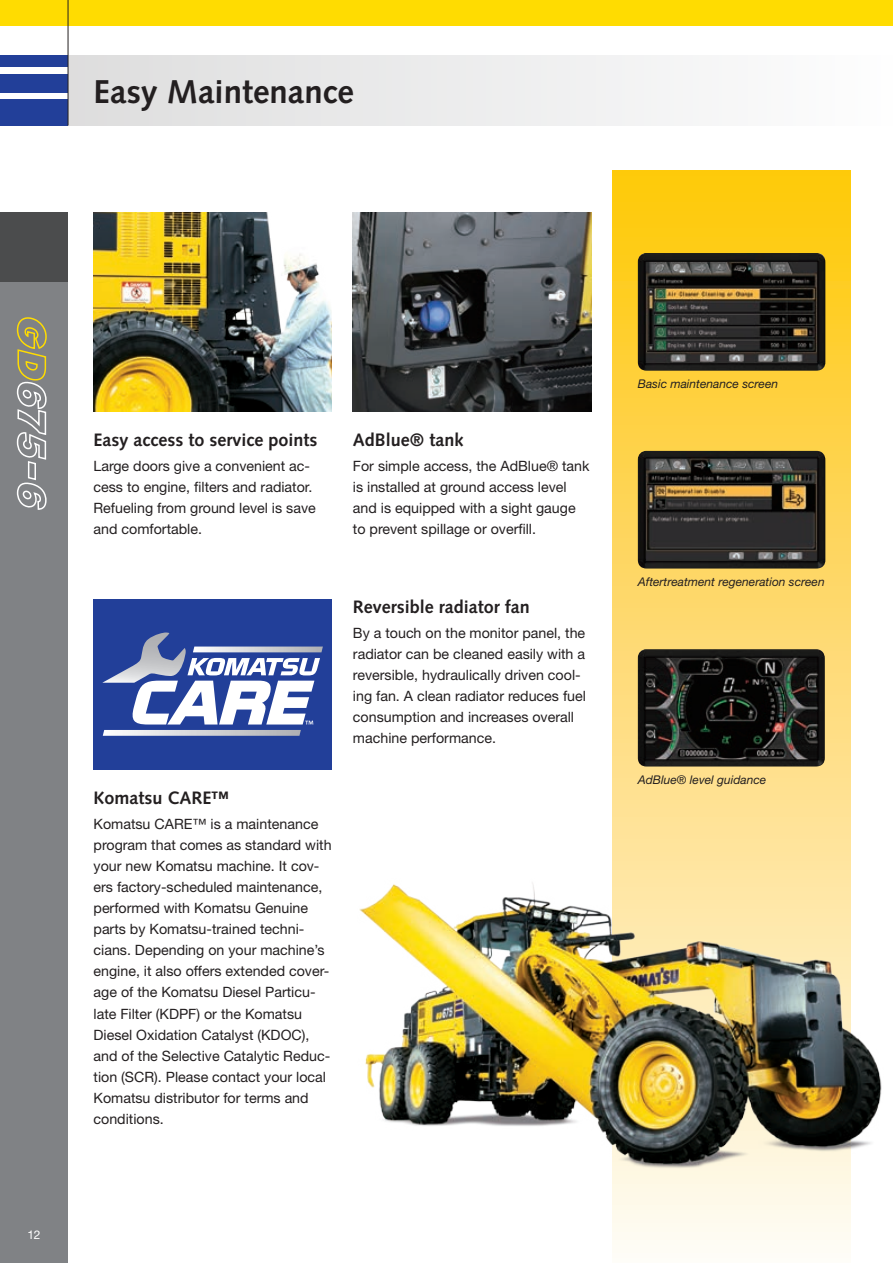
<style>
.page{position:relative;width:893px;height:1263px;background:#fff}
.page>*{position:absolute;margin:0;border:0;box-sizing:border-box;transform-origin:0 0}
.t1{font:700 33px "Syntax LTCE";color:#231f20}
.t2{font:700 18px "Syntax LTCE";color:#231f20}
.t3{font:14.25px/21px "Helvetica Neue LT Pro";color:#231f20}
.t4{font:italic 12px "Helvetica Neue LT Pro";color:#231f20}
.t5{font:12px "Helvetica Neue LT Pro";color:#fff}
</style>
<div class="page">
<div style="left:0;top:213px;width:68px;height:1050px;background:#808285"></div>
<div style="left:0;top:99px;width:68px;height:26px;background:#223f99"></div>
<div style="left:0;top:74px;width:68px;height:18px;background:#223f99"></div>
<div style="left:0;top:55px;width:68px;height:12px;background:#223f99"></div>
<div style="left:0;top:0;width:893px;height:26px;background:#ffdc01"></div>
<div style="left:0;top:213px;width:68px;height:69px;background:#4b4c4d"></div>
<div style="left:68px;top:55px;width:825px;height:70px;background:linear-gradient(to right,#ddddde,#fdfdfe)"></div>
<hr style="left:68px;top:0;width:1px;height:125px;background:#231f20">
<svg style="left:16px;top:317px;width:31px;height:193px"></svg>
<svg style="left:612px;top:170px;width:238px;height:1075px;background:#fdd966"></svg>
<img style="left:353px;top:213px;width:238px;height:198px">
<img style="left:94px;top:213px;width:238px;height:198px">
<img style="left:359px;top:835px;width:523px;height:352px">
<div style="left:94px;top:599px;width:238px;height:170px;background:#223f99"></div>
<svg style="left:103px;top:730px;width:198px;height:6px"></svg>
<svg style="left:102px;top:632px;width:221px;height:92px"></svg>
<img style="left:638px;top:253px;width:187px;height:118px">
<img style="left:638px;top:451px;width:187px;height:117px">
<img style="left:638px;top:649px;width:187px;height:117px">
<h1 class="t1" style="left:94px;top:73px;width:262px">Easy Maintenance</h1>
<p class="t5" style="left:27px;top:1227px;width:15px">12</p>
<p class="t2" style="left:94px;top:430px;width:225px">Easy access to service points</p>
<p class="t3" style="left:94px;top:455px;width:224px">Large doors give a convenient ac&shy;cess to engine, filters and radiator.<br>Refueling from ground level is save and comfortable.</p>
<p class="t2" style="left:353px;top:430px;width:112px">AdBlue® tank</p>
<p class="t3" style="left:353px;top:455px;width:238px">For simple access, the AdBlue® tank is installed at ground access level and is equipped with a sight gauge to prevent spillage or overfill.</p>
<p class="t2" style="left:94px;top:788px;width:137px">Komatsu CARE™</p>
<p class="t3" style="left:94px;top:813px;width:240px">Komatsu CARE™ is a maintenance program that comes as standard with your new Komatsu machine. It cov&shy;ers factory-scheduled maintenance, performed with Komatsu Genuine parts by Komatsu-trained techni&shy;cians. Depending on your machine’s engine, it also offers extended cover&shy;age of the Komatsu Diesel Particu&shy;late Filter (KDPF) or the Komatsu Diesel Oxidation Catalyst (KDOC), and of the Selective Catalytic Reduc&shy;tion (SCR). Please contact your local Komatsu distributor for terms and conditions.</p>
<p class="t2" style="left:353px;top:596px;width:178px">Reversible radiator fan</p>
<p class="t3" style="left:353px;top:622px;width:235px">By a touch on the monitor panel, the radiator can be cleaned easily with a reversible, hydraulically driven cool&shy;ing fan. A clean radiator reduces fuel consumption and increases overall machine performance.</p>
<p class="t4" style="left:638px;top:376px;width:142px">Basic maintenance screen</p>
<p class="t4" style="left:638px;top:574px;width:188px">Aftertreatment regeneration screen</p>
<p class="t4" style="left:638px;top:772px;width:130px">AdBlue® level guidance</p>
</div>
